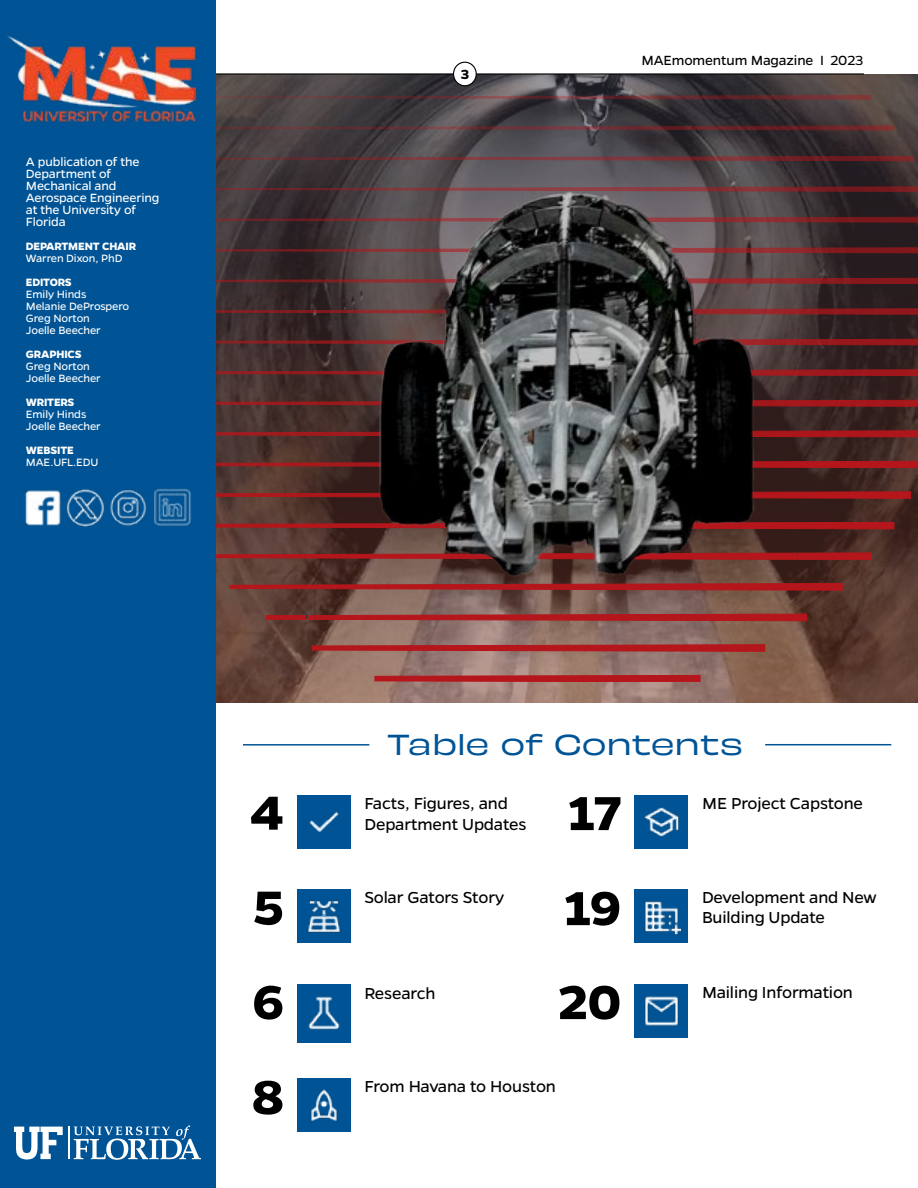
<style>
.page{position:relative;width:918px;height:1188px;background:#fff}
.page>*{position:absolute;margin:0;border:0;box-sizing:border-box;transform-origin:0 0}
.t1{font:700 54px/94.8px "Gentona";color:#000;text-align:justify}
.t2{font:expanded 27px "Obviously";color:#005496}
.t3{font:18px/19.5px "Gentona";letter-spacing:-.01em;color:#000}
.t4{font:15px "Gentona";letter-spacing:-.01em;color:#000}
.t5{font:700 15px "Gentona";color:#000}
.t6{font:13.5px/12px "Gentona";letter-spacing:-.01em;color:#fff}
.t7{font:12px/12px "Gentona";letter-spacing:-.01em;color:#fff}
.t8{font:700 12px "Gentona";letter-spacing:-.015em;color:#fff}
</style>
<div class="page">
<svg style="left:216px;top:74px;width:702px;height:629px;background:#563e3d"></svg>
<hr style="left:56px;top:73px;width:808px;height:2px;background:#000">
<div style="left:454px;top:62px;width:22px;height:24px;background:#fff;border-radius:50%"></div>
<div style="left:453px;top:62px;width:24px;height:24px;border:1px solid #000;border-radius:50%"></div>
<div style="left:0;top:0;width:216px;height:1188px;background:#005496"></div>
<img style="left:7px;top:35px;width:190px;height:88px">
<hr style="left:68px;top:1127px;width:1px;height:32px;background:#fff">
<svg style="left:74px;top:1125px;width:127px;height:35px"></svg>
<svg style="left:14px;top:1127px;width:49px;height:32px"></svg>
<div style="left:297px;top:795px;width:54px;height:54px;background:#005496"></div>
<img style="left:309px;top:811px;width:30px;height:21px">
<div style="left:297px;top:890px;width:54px;height:54px;background:#005496"></div>
<img style="left:307px;top:900px;width:34px;height:33px">
<div style="left:297px;top:1078px;width:54px;height:54px;background:#005496"></div>
<img style="left:310px;top:1089px;width:28px;height:33px">
<div style="left:297px;top:984px;width:54px;height:58px;background:#005496"></div>
<img style="left:308px;top:996px;width:32px;height:34px">
<div style="left:634px;top:795px;width:54px;height:54px;background:#005496"></div>
<img style="left:644px;top:807px;width:35px;height:30px">
<div style="left:634px;top:984px;width:54px;height:54px;background:#005496"></div>
<img style="left:644px;top:996px;width:35px;height:30px">
<div style="left:634px;top:890px;width:54px;height:54px;background:#005496"></div>
<img style="left:644px;top:901px;width:36px;height:35px">
<img style="left:25px;top:488px;width:166px;height:39px">
<hr style="left:765px;top:744px;width:126px;height:1px;background:#005496">
<hr style="left:243px;top:744px;width:126px;height:2px;background:#005496">
<p class="t6" style="left:26px;top:155px;width:135px">A publication of the<br>Department of<br>Mechanical and<br>Aerospace Engineering at the University of<br>Florida</p>
<p class="t8" style="left:26px;top:239px;width:112px">DEPARTMENT CHAIR</p>
<p class="t7" style="left:26px;top:252px;width:98px">Warren Dixon, PhD</p>
<p class="t8" style="left:26px;top:275px;width:47px">EDITORS</p>
<p class="t7" style="left:26px;top:288px;width:105px">Emily Hinds<br>Melanie DeProspero<br>Greg Norton<br>Joelle Beecher</p>
<p class="t8" style="left:26px;top:347px;width:58px">GRAPHICS</p>
<p class="t7" style="left:26px;top:360px;width:76px">Greg Norton<br>Joelle Beecher</p>
<p class="t8" style="left:26px;top:395px;width:50px">WRITERS</p>
<p class="t7" style="left:26px;top:408px;width:76px">Emily Hinds<br>Joelle Beecher</p>
<p class="t8" style="left:26px;top:443px;width:50px">WEBSITE</p>
<p class="t7" style="left:26px;top:456px;width:74px">MAE.UFL.EDU</p>
<p class="t5" style="left:461px;top:65px;width:10px">3</p>
<p class="t4" style="left:642px;top:52px;width:223px">MAEmomentum Magazine I 2023</p>
<h2 class="t2" style="left:387px;top:724px;width:357px">Table of Contents</h2>
<p class="t3" style="left:364px;top:792px;width:163px;line-height:21px">Facts, Figures, and<br>Department Updates</p>
<h1 class="t1" style="left:250px;top:765px;width:35px">4<br>5<br>6<br>8</h1>
<h1 class="t1" style="left:558px;top:765px;width:65px">17<br>19<br>20</h1>
<p class="t3" style="left:364px;top:888px;width:141px">Solar Gators Story</p>
<p class="t3" style="left:364px;top:984px;width:72px">Research</p>
<p class="t3" style="left:364px;top:1077px;width:193px">From Havana to Houston</p>
<p class="t3" style="left:702px;top:793px;width:162px">ME Project Capstone</p>
<p class="t3" style="left:702px;top:888px;width:176px">Development and New<br>Building Update</p>
<p class="t3" style="left:702px;top:982px;width:152px">Mailing Information</p>
</div>
